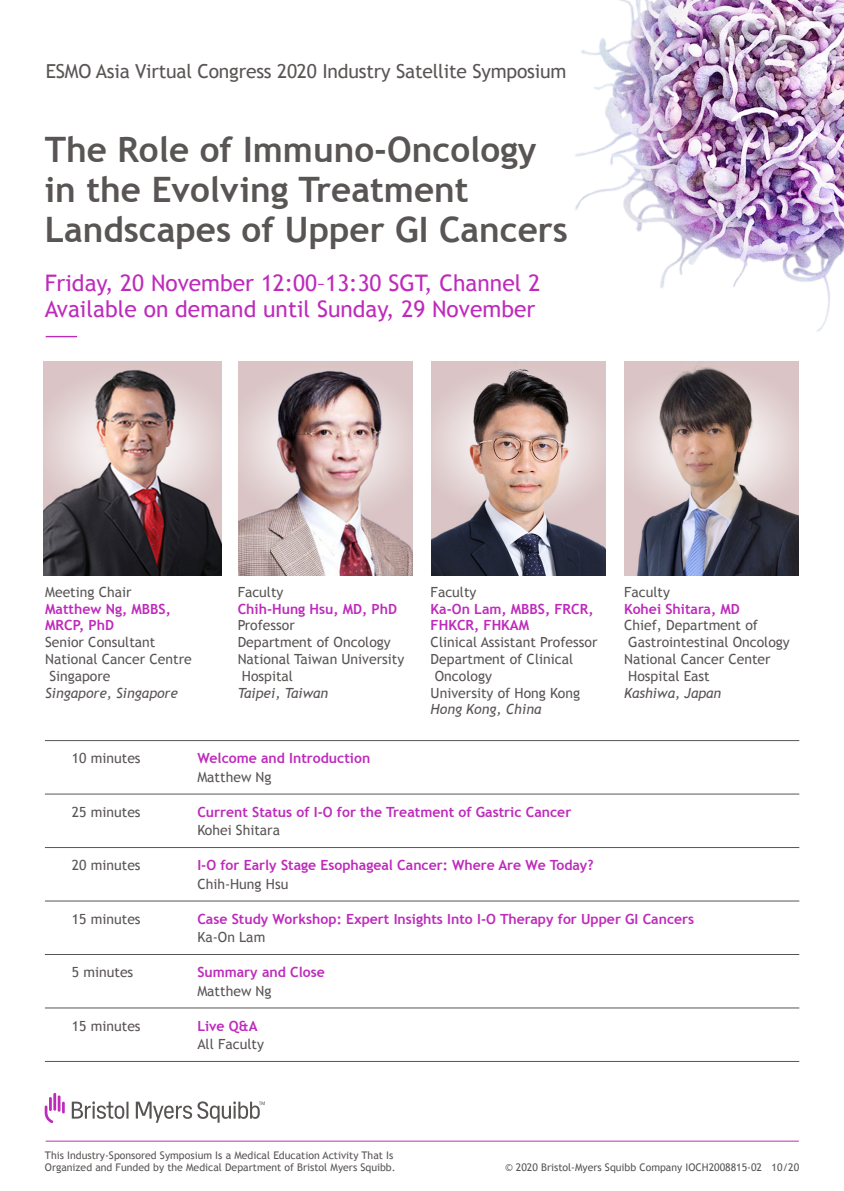
<style>
.page{position:relative;width:844px;height:1191px;background:#fff}
.page>*{position:absolute;margin:0;border:0;box-sizing:border-box;transform-origin:0 0}
.ParaStyle04-Leading{font:700 35px/40.2px "Trebuchet MS";color:#5a5555}
.ParaStyle04-Leading-2{font:22.75px/25.4px "Trebuchet MS";color:#be2bbb}
.ParaStyle04-Leading-3{font:19.25px "Trebuchet MS";letter-spacing:-.01em;color:#5a5555}
.ParaStyle04-Leading-4{font:14px/16.8px "Trebuchet MS";color:#5a5555}
.ParaStyle04-Leading-5{font:700 14px/16.8px "Trebuchet MS";color:#be2bbb}
.ParaStyle04-Leading-6{font:italic 14px "Trebuchet MS";color:#5a5555}
.ParaStyle04-Leading-7{font:10.5px/12.6px "Trebuchet MS";color:#5a5555}
</style>
<div class="page">
<svg style="left:72px;top:1101px;width:193px;height:21px"></svg>
<svg style="left:45px;top:1092px;width:20px;height:31px"></svg>
<img style="left:44px;top:362px;width:177px;height:213px">
<img style="left:431px;top:362px;width:174px;height:213px">
<img style="left:238px;top:362px;width:175px;height:213px">
<img style="left:624px;top:363px;width:174px;height:212px">
<hr style="left:45px;top:740px;width:754px;height:1px;background:#5a5555">
<hr style="left:45px;top:793px;width:754px;height:1px;background:#5a5555">
<hr style="left:45px;top:847px;width:754px;height:1px;background:#5a5555">
<hr style="left:45px;top:900px;width:754px;height:1px;background:#5a5555">
<hr style="left:45px;top:954px;width:754px;height:1px;background:#5a5555">
<hr style="left:45px;top:1007px;width:754px;height:1px;background:#5a5555">
<hr style="left:45px;top:1061px;width:754px;height:1px;background:#5a5555">
<img style="left:509px;top:0;width:334px;height:363px">
<hr style="left:46px;top:336px;width:31px;height:1px;background:#be2bbb">
<hr style="left:46px;top:1140px;width:752px;height:1px;background:#be2bbb">
<p class="ParaStyle04-Leading-3" style="left:46px;top:59px;width:522px">ESMO Asia Virtual Congress 2020 Industry Satellite Symposium</p>
<p class="ParaStyle04-Leading" style="left:45px;top:129px;width:524px">The Role of Immuno-Oncology in the Evolving Treatment<br>Landscapes of Upper GI Cancers</p>
<p class="ParaStyle04-Leading-2" style="left:45px;top:271px;width:497px">Friday, 20 November 12:00–13:30 SGT, Channel 2<br>Available on demand until Sunday, 29 November</p>
<p class="ParaStyle04-Leading-4" style="left:45px;top:583px;width:88px">Meeting Chair</p>
<p class="ParaStyle04-Leading-5" style="left:45px;top:600px;width:127px">Matthew Ng, MBBS,<br>MRCP, PhD</p>
<p class="ParaStyle04-Leading-4" style="left:45px;top:634px;width:112px">Senior Consultant</p>
<p class="ParaStyle04-Leading-4" style="left:49px;top:651px;width:144px;text-indent:-4px">National Cancer Centre<br>Singapore</p>
<p class="ParaStyle04-Leading-6" style="left:45px;top:684px;width:134px">Singapore, Singapore</p>
<p class="ParaStyle04-Leading-4" style="left:237px;top:583px;width:47px">Faculty</p>
<p class="ParaStyle04-Leading-5" style="left:237px;top:600px;width:161px">Chih-Hung Hsu, MD, PhD</p>
<p class="ParaStyle04-Leading-4" style="left:237px;top:617px;width:59px">Professor</p>
<p class="ParaStyle04-Leading-4" style="left:237px;top:634px;width:155px">Department of Oncology</p>
<p class="ParaStyle04-Leading-4" style="left:242px;top:651px;width:164px;text-indent:-4px">National Taiwan University<br>Hospital</p>
<p class="ParaStyle04-Leading-6" style="left:237px;top:684px;width:92px">Taipei, Taiwan</p>
<p class="ParaStyle04-Leading-4" style="left:430px;top:583px;width:47px">Faculty</p>
<p class="ParaStyle04-Leading-5" style="left:430px;top:600px;width:164px">Ka-On Lam, MBBS, FRCR,<br>FHKCR, FHKAM</p>
<p class="ParaStyle04-Leading-4" style="left:430px;top:634px;width:168px">Clinical Assistant Professor</p>
<p class="ParaStyle04-Leading-4" style="left:435px;top:651px;width:140px;text-indent:-4px">Department of Clinical<br>Oncology</p>
<p class="ParaStyle04-Leading-4" style="left:430px;top:684px;width:151px">University of Hong Kong</p>
<p class="ParaStyle04-Leading-6" style="left:430px;top:701px;width:112px">Hong Kong, China</p>
<p class="ParaStyle04-Leading-4" style="left:624px;top:583px;width:47px">Faculty</p>
<p class="ParaStyle04-Leading-5" style="left:624px;top:600px;width:117px">Kohei Shitara, MD</p>
<p class="ParaStyle04-Leading-4" style="left:628px;top:617px;width:163px;text-indent:-4px">Chief, Department of<br>Gastrointestinal Oncology</p>
<p class="ParaStyle04-Leading-4" style="left:628px;top:651px;width:144px;text-indent:-4px">National Cancer Center<br>Hospital East</p>
<p class="ParaStyle04-Leading-6" style="left:624px;top:684px;width:99px">Kashiwa, Japan</p>
<p class="ParaStyle04-Leading-4" style="left:72px;top:750px;width:70px">10 minutes</p>
<p class="ParaStyle04-Leading-5" style="left:197px;top:750px;width:174px">Welcome and Introduction</p>
<p class="ParaStyle04-Leading-4" style="left:197px;top:768px;width:76px">Matthew Ng</p>
<p class="ParaStyle04-Leading-4" style="left:72px;top:803px;width:70px">25 minutes</p>
<p class="ParaStyle04-Leading-5" style="left:197px;top:803px;width:375px">Current Status of I-O for the Treatment of Gastric Cancer</p>
<p class="ParaStyle04-Leading-4" style="left:197px;top:822px;width:84px">Kohei Shitara</p>
<p class="ParaStyle04-Leading-4" style="left:72px;top:857px;width:70px">20 minutes</p>
<p class="ParaStyle04-Leading-5" style="left:197px;top:856px;width:397px">I-O for Early Stage Esophageal Cancer: Where Are We Today?</p>
<p class="ParaStyle04-Leading-4" style="left:197px;top:875px;width:92px">Chih-Hung Hsu</p>
<p class="ParaStyle04-Leading-4" style="left:72px;top:910px;width:70px">15 minutes</p>
<p class="ParaStyle04-Leading-5" style="left:197px;top:910px;width:498px">Case Study Workshop: Expert Insights Into I-O Therapy for Upper GI Cancers</p>
<p class="ParaStyle04-Leading-4" style="left:197px;top:929px;width:69px">Ka-On Lam</p>
<p class="ParaStyle04-Leading-4" style="left:72px;top:964px;width:63px">5 minutes</p>
<p class="ParaStyle04-Leading-5" style="left:197px;top:963px;width:129px">Summary and Close</p>
<p class="ParaStyle04-Leading-4" style="left:197px;top:982px;width:76px">Matthew Ng</p>
<p class="ParaStyle04-Leading-4" style="left:72px;top:1017px;width:70px">15 minutes</p>
<p class="ParaStyle04-Leading-5" style="left:197px;top:1017px;width:62px">Live Q&amp;A</p>
<p class="ParaStyle04-Leading-4" style="left:197px;top:1036px;width:68px">All Faculty</p>
<p class="ParaStyle04-Leading-7" style="left:45px;top:1148px;width:352px">This Industry-Sponsored Symposium Is a Medical Education Activity That Is<br>Organized and Funded by the Medical Department of Bristol Myers Squibb.</p>
<p class="ParaStyle04-Leading-7" style="left:505px;top:1161px;width:295px">© 2020 Bristol-Myers Squibb Company IOCH2008815-02 10/20</p>
</div>
